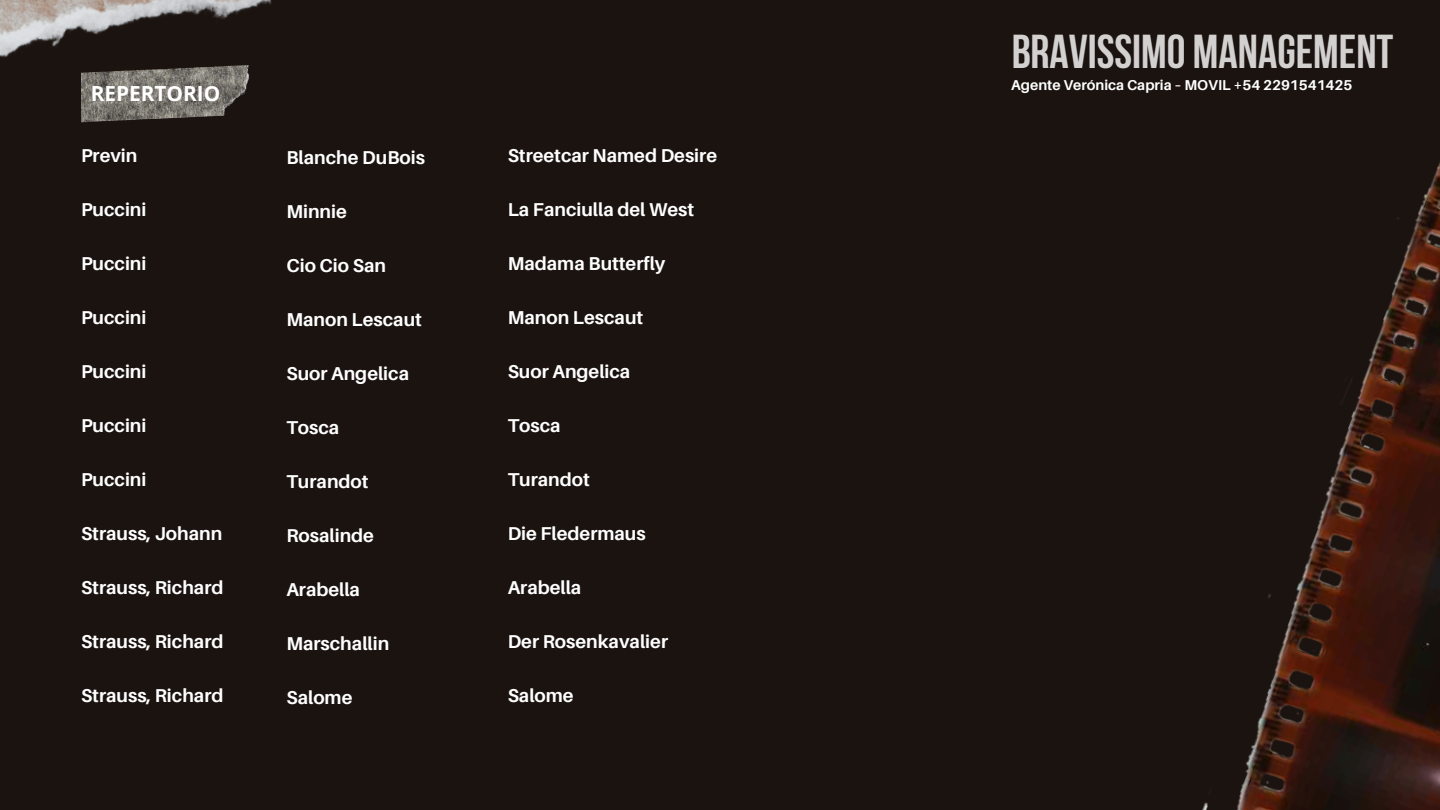
<style>
.page{position:relative;width:1440px;height:810px;background:#1b130f}
.page>*{position:absolute;margin:0;border:0;box-sizing:border-box;transform-origin:0 0}
.t1{font:700 47.4px "Bebas Neue";color:#fff}
.t2{font:700 20.8px "Open Sans";color:#fff}
.t3{font:700 18.6px "Aileron";color:#fff}
.t4{font:700 14.3px "Aileron";color:#fff}
</style>
<div class="page">
<img style="left:1202px;top:162px;width:238px;height:648px">
<img style="left:0;top:0;width:272px;height:57px">
<img style="left:81px;top:65px;width:169px;height:58px">
<p class="t2" style="left:91px;top:79px;width:131px">REPERTORIO</p>
<p class="t3" style="left:81px;top:144px;width:58px">Previn</p>
<p class="t3" style="left:81px;top:198px;width:67px">Puccini</p>
<p class="t3" style="left:81px;top:252px;width:67px">Puccini</p>
<p class="t3" style="left:81px;top:306px;width:67px">Puccini</p>
<p class="t3" style="left:81px;top:360px;width:67px">Puccini</p>
<p class="t3" style="left:81px;top:414px;width:67px">Puccini</p>
<p class="t3" style="left:81px;top:468px;width:67px">Puccini</p>
<p class="t3" style="left:81px;top:522px;width:143px">Strauss, Johann</p>
<p class="t3" style="left:81px;top:576px;width:144px">Strauss, Richard</p>
<p class="t3" style="left:81px;top:630px;width:144px">Strauss, Richard</p>
<p class="t3" style="left:81px;top:684px;width:144px">Strauss, Richard</p>
<p class="t3" style="left:286px;top:146px;width:140px">Blanche DuBois</p>
<p class="t3" style="left:286px;top:200px;width:62px">Minnie</p>
<p class="t3" style="left:286px;top:254px;width:101px">Cio Cio San</p>
<p class="t3" style="left:286px;top:308px;width:137px">Manon Lescaut</p>
<p class="t3" style="left:286px;top:362px;width:124px">Suor Angelica</p>
<p class="t3" style="left:286px;top:416px;width:55px">Tosca</p>
<p class="t3" style="left:286px;top:470px;width:84px">Turandot</p>
<p class="t3" style="left:286px;top:524px;width:89px">Rosalinde</p>
<p class="t3" style="left:286px;top:578px;width:75px">Arabella</p>
<p class="t3" style="left:286px;top:632px;width:104px">Marschallin</p>
<p class="t3" style="left:286px;top:686px;width:68px">Salome</p>
<p class="t3" style="left:508px;top:144px;width:211px">Streetcar Named Desire</p>
<p class="t3" style="left:508px;top:198px;width:188px">La Fanciulla del West</p>
<p class="t3" style="left:508px;top:252px;width:159px">Madama Butterfly</p>
<p class="t3" style="left:508px;top:306px;width:137px">Manon Lescaut</p>
<p class="t3" style="left:508px;top:360px;width:124px">Suor Angelica</p>
<p class="t3" style="left:508px;top:414px;width:55px">Tosca</p>
<p class="t3" style="left:508px;top:468px;width:84px">Turandot</p>
<p class="t3" style="left:508px;top:522px;width:140px">Die Fledermaus</p>
<p class="t3" style="left:508px;top:576px;width:75px">Arabella</p>
<p class="t3" style="left:508px;top:630px;width:162px">Der Rosenkavalier</p>
<p class="t3" style="left:508px;top:684px;width:68px">Salome</p>
<h1 class="t1" style="left:1011px;top:33px;width:384px">BRAVISSIMO MANAGEMENT</h1>
<p class="t4" style="left:1011px;top:76px;width:343px">Agente Verónica Capria – MOVIL +54 2291541425</p>
</div>
